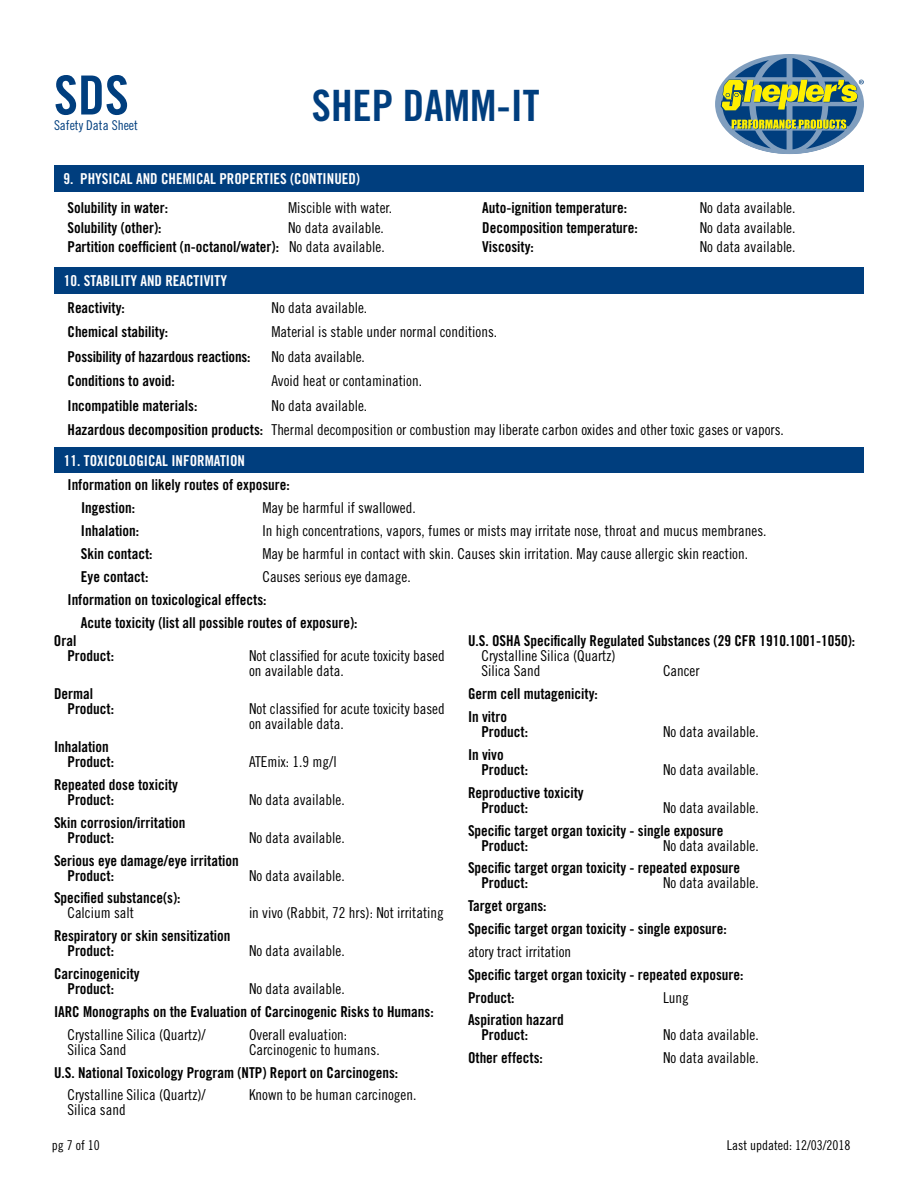
<style>
.page{position:relative;width:918px;height:1188px;background:#fff}
.page>*{position:absolute;margin:0;border:0;box-sizing:border-box;transform-origin:0 0}
.t1{font:54px "Trade Gothic LT Std Bd Cn 20";color:#003e7e}
.t2{font:43.2px "Trade Gothic LT Std Bd Cn 20";color:#003e7e}
.t3{font:15px/15px "Trade Gothic LT Std Bd Cn 20";color:#000}
.t4{font:15px/15px "Trade Gothic LT Std Cn 18";color:#000}
.t5{font:15px "Trade Gothic LT Std Bd Cn 20";color:#fff}
.t6{font:13.5px "Trade Gothic LT Std Cn 18";color:#000}
.t7{font:13.5px "Trade Gothic LT Std Cn 18";color:#003e7e}
.s1{font-family:"Trade Gothic LT Std Cn 18"}
.s2{font-family:"Trade Gothic LT Std Bd Cn 20"}
</style>
<div class="page">
<svg style="left:715px;top:54px;width:149px;height:100px"></svg>
<div style="left:54px;top:448px;width:810px;height:25px;background:#003e7e"></div>
<div style="left:54px;top:267px;width:810px;height:27px;background:#003e7e"></div>
<div style="left:54px;top:165px;width:810px;height:27px;background:#003e7e"></div>
<h1 class="t1" style="left:54px;top:62px;width:76px">SDS</h1>
<p class="t7" style="left:54px;top:117px;width:85px">Safety Data Sheet</p>
<h2 class="t2" style="left:312px;top:80px;width:229px">SHEP DAMM-IT</h2>
<p class="t5" style="left:64px;top:169px;width:298px">9. PHYSICAL AND CHEMICAL PROPERTIES (CONTINUED)</p>
<p class="t3" style="left:68px;top:200px;width:102px">Solubility in water:</p>
<p class="t4" style="left:288px;top:200px;width:106px">Miscible with water.</p>
<p class="t3" style="left:68px;top:220px;width:96px">Solubility (other):</p>
<p class="t4" style="left:288px;top:220px;width:97px">No data available.</p>
<p class="t3" style="left:68px;top:239px;width:319px">Partition coefficient (n-octanol/water): <span class="s1">No data available.</span></p>
<p class="t5" style="left:64px;top:272px;width:165px">10. STABILITY AND REACTIVITY</p>
<p class="t3" style="left:482px;top:200px;width:146px">Auto-ignition temperature:</p>
<p class="t4" style="left:700px;top:200px;width:97px">No data available.</p>
<p class="t3" style="left:482px;top:220px;width:157px">Decomposition temperature:</p>
<p class="t4" style="left:700px;top:220px;width:97px">No data available.</p>
<p class="t3" style="left:482px;top:239px;width:53px">Viscosity:</p>
<p class="t4" style="left:700px;top:239px;width:97px">No data available.</p>
<p class="t3" style="left:68px;top:300px;width:59px">Reactivity:</p>
<p class="t4" style="left:272px;top:300px;width:97px">No data available.</p>
<p class="t3" style="left:68px;top:324px;width:102px">Chemical stability:</p>
<p class="t4" style="left:272px;top:324px;width:227px">Material is stable under normal conditions.</p>
<p class="t3" style="left:68px;top:349px;width:185px">Possibility of hazardous reactions:</p>
<p class="t4" style="left:272px;top:349px;width:95px">No data available.</p>
<p class="t3" style="left:68px;top:373px;width:109px">Conditions to avoid:</p>
<p class="t4" style="left:272px;top:373px;width:152px">Avoid heat or contamination.</p>
<p class="t3" style="left:68px;top:398px;width:131px">Incompatible materials:</p>
<p class="t4" style="left:68px;top:393px;width:718px;line-height:24.6px;text-indent:204px">No data available.<br><span class="s2">Hazardous decomposition products:</span> Thermal decomposition or combustion may liberate carbon oxides and other toxic gases or vapors.</p>
<p class="t5" style="left:64px;top:451px;width:183px">11. TOXICOLOGICAL INFORMATION</p>
<p class="t3" style="left:81px;top:473px;width:210px;line-height:23.1px;text-indent:-14px">Information on likely routes of exposure:<br>Ingestion:</p>
<p class="t4" style="left:262px;top:500px;width:155px">May be harmful if swallowed.</p>
<p class="t3" style="left:81px;top:523px;width:60px">Inhalation:</p>
<p class="t4" style="left:262px;top:523px;width:506px">In high concentrations, vapors, fumes or mists may irritate nose, throat and mucus membranes.</p>
<p class="t3" style="left:81px;top:546px;width:73px">Skin contact:</p>
<p class="t4" style="left:262px;top:546px;width:487px">May be harmful in contact with skin. Causes skin irritation. May cause allergic skin reaction.</p>
<p class="t3" style="left:81px;top:569px;width:69px">Eye contact:</p>
<p class="t4" style="left:262px;top:569px;width:150px">Causes serious eye damage.</p>
<p class="t3" style="left:81px;top:588px;width:278px;line-height:23.1px;text-indent:-14px">Information on toxicological effects:<br>Acute toxicity (list all possible routes of exposure):</p>
<p class="t3" style="left:67px;top:633px;width:48px;text-indent:-14px">Oral<br>Product:</p>
<p class="t3" style="left:468px;top:633px;width:389px">U.S. OSHA Specifically Regulated Substances (29 CFR 1910.1001-1050):</p>
<p class="t4" style="left:482px;top:648px;width:136px">Crystalline Silica (Quartz)<br>Silica Sand</p>
<p class="t4" style="left:249px;top:648px;width:197px">Not classified for acute toxicity based on available data.</p>
<p class="t4" style="left:663px;top:663px;width:38px">Cancer</p>
<p class="t3" style="left:68px;top:686px;width:48px;text-indent:-14px">Dermal<br>Product:</p>
<p class="t3" style="left:68px;top:739px;width:48px;text-indent:-14px">Inhalation<br>Product:</p>
<p class="t3" style="left:68px;top:777px;width:112px;text-indent:-14px">Repeated dose toxicity<br>Product:</p>
<p class="t3" style="left:68px;top:815px;width:120px;text-indent:-14px">Skin corrosion/irritation<br>Product:</p>
<p class="t3" style="left:68px;top:853px;width:173px;text-indent:-14px">Serious eye damage/eye irritation<br>Product:</p>
<p class="t4" style="left:249px;top:701px;width:197px">Not classified for acute toxicity based on available data.</p>
<p class="t4" style="left:249px;top:754px;width:89px">ATEmix: 1.9 mg/l</p>
<p class="t4" style="left:249px;top:792px;width:97px">No data available.</p>
<p class="t4" style="left:249px;top:830px;width:97px">No data available.</p>
<p class="t4" style="left:249px;top:868px;width:97px">No data available.</p>
<p class="t3" style="left:54px;top:890px;width:128px">Specified substance(s):</p>
<p class="t4" style="left:68px;top:905px;width:68px">Calcium salt</p>
<p class="t4" style="left:249px;top:905px;width:196px">in vivo (Rabbit, 72 hrs): Not irritating</p>
<p class="t3" style="left:68px;top:928px;width:165px;text-indent:-14px">Respiratory or skin sensitization<br>Product:</p>
<p class="t4" style="left:249px;top:943px;width:97px">No data available.</p>
<p class="t3" style="left:68px;top:966px;width:74px;text-indent:-14px">Carcinogenicity<br>Product:</p>
<p class="t4" style="left:249px;top:981px;width:97px">No data available.</p>
<p class="t3" style="left:54px;top:1004px;width:381px">IARC Monographs on the Evaluation of Carcinogenic Risks to Humans:</p>
<p class="t4" style="left:68px;top:1027px;width:140px">Crystalline Silica (Quartz)/</p>
<p class="t4" style="left:249px;top:1027px;width:100px">Overall evaluation:</p>
<p class="t4" style="left:68px;top:1042px;width:61px">Silica Sand</p>
<p class="t4" style="left:249px;top:1042px;width:132px">Carcinogenic to humans.</p>
<p class="t3" style="left:54px;top:1065px;width:346px">U.S. National Toxicology Program (NTP) Report on Carcinogens:</p>
<p class="t4" style="left:68px;top:1087px;width:140px">Crystalline Silica (Quartz)/</p>
<p class="t4" style="left:249px;top:1087px;width:169px">Known to be human carcinogen.</p>
<p class="t4" style="left:68px;top:1102px;width:60px">Silica sand</p>
<p class="t3" style="left:468px;top:682px;width:131px;line-height:22.8px">Germ cell mutagenicity:<br>In vitro</p>
<p class="t3" style="left:481px;top:724px;width:48px">Product:</p>
<p class="t4" style="left:663px;top:724px;width:97px">No data available.</p>
<p class="t3" style="left:481px;top:747px;width:48px;text-indent:-13px">In vivo<br>Product:</p>
<p class="t4" style="left:663px;top:762px;width:97px">No data available.</p>
<p class="t3" style="left:481px;top:785px;width:104px;text-indent:-13px">Reproductive toxicity<br>Product:</p>
<p class="t4" style="left:663px;top:800px;width:97px">No data available.</p>
<p class="t3" style="left:481px;top:823px;width:244px;text-indent:-13px">Specific target organ toxicity - single exposure<br>Product:</p>
<p class="t4" style="left:663px;top:838px;width:97px">No data available.</p>
<p class="t3" style="left:481px;top:860px;width:260px;text-indent:-13px">Specific target organ toxicity - repeated exposure<br>Product:</p>
<p class="t4" style="left:663px;top:875px;width:97px">No data available.</p>
<p class="t3" style="left:468px;top:894px;width:260px;line-height:22.8px">Target organs:<br>Specific target organ toxicity - single exposure:</p>
<p class="t4" style="left:468px;top:944px;width:105px">atory tract irritation</p>
<p class="t3" style="left:468px;top:963px;width:277px;line-height:22.8px">Specific target organ toxicity - repeated exposure:<br>Product:</p>
<p class="t4" style="left:663px;top:990px;width:27px">Lung</p>
<p class="t3" style="left:481px;top:1012px;width:84px;text-indent:-13px">Aspiration hazard<br>Product:</p>
<p class="t4" style="left:663px;top:1027px;width:97px">No data available.</p>
<p class="t3" style="left:468px;top:1050px;width:76px">Other effects:</p>
<p class="t4" style="left:663px;top:1050px;width:97px">No data available.</p>
<p class="t6" style="left:52px;top:1137px;width:49px">pg 7 of 10</p>
<p class="t6" style="left:727px;top:1137px;width:125px">Last updated: 12/03/2018</p>
</div>
